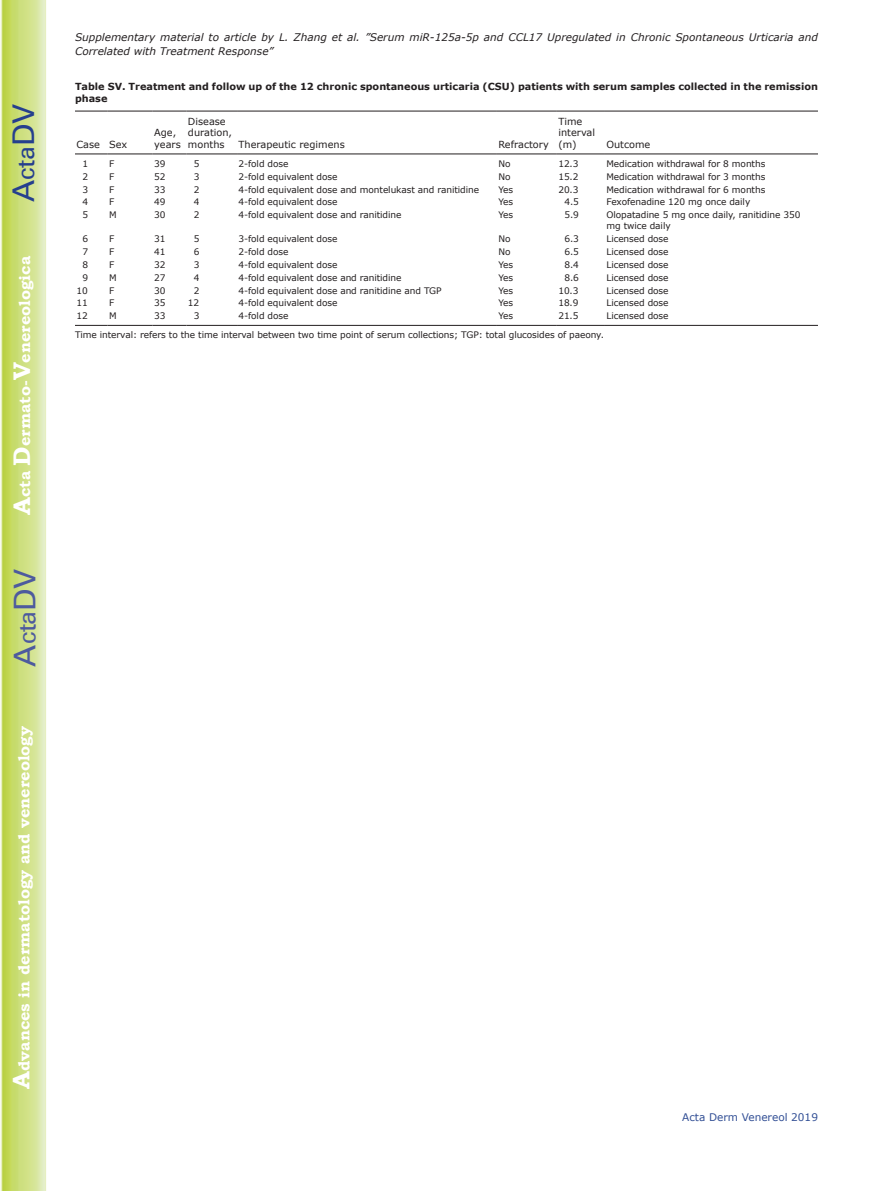
<style>
.page{position:relative;width:893px;height:1191px;background:#fff}
.page>*{position:absolute;margin:0;border:0;box-sizing:border-box;transform-origin:0 0}
.t1{font:30px "Univers";color:#4d5a9e}
.t2{font:30px "Univers";color:#253f8e}
.t3{font:700 15.75px "Bookman Old Style";color:#fff}
.t4{font:italic 10.5px/13.5px "Verdana";color:#231f20}
.t5{font:10.5px "Verdana";color:#324f95}
.t6{font:700 9.75px/11.7px "Verdana";color:#231f20}
.t7{font:9.75px/11.7px "Verdana";color:#231f20}
.t8{font:9px/10.8px "Verdana";letter-spacing:-.01em;color:#231f20}
.s1{font-size:24px}
</style>
<div class="page">
<svg style="left:1px;top:0;width:45px;height:1191px;background:#cfe084"></svg>
<hr style="left:75px;top:111px;width:33px;height:1px;background:#231f20">
<hr style="left:108px;top:111px;width:45px;height:1px;background:#231f20">
<hr style="left:153px;top:111px;width:33px;height:1px;background:#231f20">
<hr style="left:186px;top:111px;width:51px;height:1px;background:#231f20">
<hr style="left:237px;top:111px;width:260px;height:1px;background:#231f20">
<hr style="left:497px;top:111px;width:60px;height:1px;background:#231f20">
<hr style="left:557px;top:111px;width:48px;height:1px;background:#231f20">
<hr style="left:605px;top:111px;width:213px;height:1px;background:#231f20">
<hr style="left:75px;top:154px;width:33px;height:1px;background:#231f20">
<hr style="left:108px;top:154px;width:45px;height:1px;background:#231f20">
<hr style="left:153px;top:154px;width:33px;height:1px;background:#231f20">
<hr style="left:186px;top:154px;width:51px;height:1px;background:#231f20">
<hr style="left:237px;top:154px;width:260px;height:1px;background:#231f20">
<hr style="left:497px;top:154px;width:60px;height:1px;background:#231f20">
<hr style="left:557px;top:154px;width:48px;height:1px;background:#231f20">
<hr style="left:605px;top:154px;width:213px;height:1px;background:#231f20">
<hr style="left:75px;top:325px;width:33px;height:1px;background:#231f20">
<hr style="left:108px;top:325px;width:45px;height:1px;background:#231f20">
<hr style="left:153px;top:325px;width:33px;height:1px;background:#231f20">
<hr style="left:186px;top:325px;width:51px;height:1px;background:#231f20">
<hr style="left:237px;top:325px;width:260px;height:1px;background:#231f20">
<hr style="left:497px;top:325px;width:60px;height:1px;background:#231f20">
<hr style="left:557px;top:325px;width:48px;height:1px;background:#231f20">
<hr style="left:605px;top:325px;width:213px;height:1px;background:#231f20">
<h1 class="t2" style="left:6px;top:202px;width:100px;rotate:-90deg">A<span class="s1">cta</span>DV</h1>
<h2 class="t3" style="left:15px;top:515px;width:260px;rotate:-90deg"><span class="s1">A</span>cta <span class="s1">D</span>ermato-<span class="s1">V</span>enereologica</h2>
<h1 class="t1" style="left:7px;top:666px;width:100px;rotate:-90deg">A<span class="s1">cta</span>DV</h1>
<h2 class="t3" style="left:15px;top:1088px;width:364px;rotate:-90deg"><span class="s1">A</span>dvances in dermatology and venereology</h2>
<p class="t4" style="left:75px;top:31px;width:744px">Supplementary material to article by L. Zhang et al. ”Serum miR-125a-5p and CCL17 Upregulated in Chronic Spontaneous Urticaria and<br>Correlated with Treatment Response”</p>
<p class="t6" style="left:75px;top:80px;width:744px">Table SV. Treatment and follow up of the 12 chronic spontaneous urticaria (CSU) patients with serum samples collected in the remission phase</p>
<p class="t7" style="left:76px;top:138px;width:52px">Case Sex</p>
<p class="t7" style="left:154px;top:127px;width:28px">Age, years</p>
<p class="t7" style="left:188px;top:115px;width:46px">Disease duration, months</p>
<p class="t7" style="left:558px;top:115px;width:38px">Time interval (m)</p>
<p class="t7" style="left:239px;top:138px;width:108px">Therapeutic regimens</p>
<p class="t7" style="left:498px;top:138px;width:52px">Refractory</p>
<p class="t7" style="left:606px;top:138px;width:45px">Outcome</p>
<p class="t8" style="left:82px;top:158px;width:7px">1</p>
<p class="t8" style="left:109px;top:158px;width:7px">F</p>
<p class="t8" style="left:154px;top:158px;width:13px">39</p>
<p class="t8" style="left:194px;top:158px;width:7px">5</p>
<p class="t8" style="left:239px;top:158px;width:51px">2-fold dose</p>
<p class="t8" style="left:498px;top:158px;width:14px">No</p>
<p class="t8" style="left:558px;top:158px;width:22px">12.3</p>
<p class="t8" style="left:606px;top:158px;width:160px">Medication withdrawal for 8 months</p>
<p class="t8" style="left:82px;top:171px;width:7px">2</p>
<p class="t8" style="left:109px;top:171px;width:7px">F</p>
<p class="t8" style="left:154px;top:171px;width:13px">52</p>
<p class="t8" style="left:194px;top:171px;width:7px">3</p>
<p class="t8" style="left:239px;top:171px;width:100px">2-fold equivalent dose</p>
<p class="t8" style="left:498px;top:171px;width:14px">No</p>
<p class="t8" style="left:558px;top:171px;width:22px">15.2</p>
<p class="t8" style="left:606px;top:171px;width:160px">Medication withdrawal for 3 months</p>
<p class="t8" style="left:82px;top:184px;width:7px">3</p>
<p class="t8" style="left:109px;top:184px;width:7px">F</p>
<p class="t8" style="left:154px;top:184px;width:13px">33</p>
<p class="t8" style="left:194px;top:184px;width:7px">2</p>
<p class="t8" style="left:239px;top:184px;width:242px">4-fold equivalent dose and montelukast and ranitidine</p>
<p class="t8" style="left:498px;top:184px;width:16px">Yes</p>
<p class="t8" style="left:558px;top:184px;width:22px">20.3</p>
<p class="t8" style="left:606px;top:184px;width:160px">Medication withdrawal for 6 months</p>
<p class="t8" style="left:82px;top:197px;width:7px">4</p>
<p class="t8" style="left:109px;top:197px;width:7px">F</p>
<p class="t8" style="left:154px;top:197px;width:13px">49</p>
<p class="t8" style="left:194px;top:197px;width:7px">4</p>
<p class="t8" style="left:239px;top:197px;width:100px">4-fold equivalent dose</p>
<p class="t8" style="left:498px;top:197px;width:16px">Yes</p>
<p class="t8" style="left:564px;top:197px;width:16px">4.5</p>
<p class="t8" style="left:606px;top:197px;width:145px">Fexofenadine 120 mg once daily</p>
<p class="t8" style="left:82px;top:210px;width:7px">5</p>
<p class="t8" style="left:109px;top:210px;width:9px">M</p>
<p class="t8" style="left:154px;top:210px;width:13px">30</p>
<p class="t8" style="left:194px;top:210px;width:7px">2</p>
<p class="t8" style="left:239px;top:210px;width:164px">4-fold equivalent dose and ranitidine</p>
<p class="t8" style="left:498px;top:210px;width:16px">Yes</p>
<p class="t8" style="left:564px;top:210px;width:16px">5.9</p>
<p class="t8" style="left:606px;top:210px;width:195px">Olopatadine 5 mg once daily, ranitidine 350 mg twice daily</p>
<p class="t8" style="left:82px;top:233px;width:7px">6</p>
<p class="t8" style="left:109px;top:233px;width:7px">F</p>
<p class="t8" style="left:154px;top:233px;width:13px">31</p>
<p class="t8" style="left:194px;top:233px;width:7px">5</p>
<p class="t8" style="left:239px;top:233px;width:100px">3-fold equivalent dose</p>
<p class="t8" style="left:498px;top:233px;width:14px">No</p>
<p class="t8" style="left:564px;top:233px;width:16px">6.3</p>
<p class="t8" style="left:606px;top:233px;width:64px">Licensed dose</p>
<p class="t8" style="left:82px;top:246px;width:7px">7</p>
<p class="t8" style="left:109px;top:246px;width:7px">F</p>
<p class="t8" style="left:154px;top:246px;width:13px">41</p>
<p class="t8" style="left:194px;top:246px;width:7px">6</p>
<p class="t8" style="left:239px;top:246px;width:51px">2-fold dose</p>
<p class="t8" style="left:498px;top:246px;width:14px">No</p>
<p class="t8" style="left:564px;top:246px;width:16px">6.5</p>
<p class="t8" style="left:606px;top:246px;width:64px">Licensed dose</p>
<p class="t8" style="left:82px;top:259px;width:7px">8</p>
<p class="t8" style="left:109px;top:259px;width:7px">F</p>
<p class="t8" style="left:154px;top:259px;width:13px">32</p>
<p class="t8" style="left:194px;top:259px;width:7px">3</p>
<p class="t8" style="left:239px;top:259px;width:100px">4-fold equivalent dose</p>
<p class="t8" style="left:498px;top:259px;width:16px">Yes</p>
<p class="t8" style="left:564px;top:259px;width:16px">8.4</p>
<p class="t8" style="left:606px;top:259px;width:64px">Licensed dose</p>
<p class="t8" style="left:82px;top:272px;width:7px">9</p>
<p class="t8" style="left:109px;top:272px;width:9px">M</p>
<p class="t8" style="left:154px;top:272px;width:13px">27</p>
<p class="t8" style="left:194px;top:272px;width:7px">4</p>
<p class="t8" style="left:239px;top:272px;width:164px">4-fold equivalent dose and ranitidine</p>
<p class="t8" style="left:498px;top:272px;width:16px">Yes</p>
<p class="t8" style="left:564px;top:272px;width:16px">8.6</p>
<p class="t8" style="left:606px;top:272px;width:64px">Licensed dose</p>
<p class="t8" style="left:77px;top:285px;width:13px">10</p>
<p class="t8" style="left:109px;top:285px;width:7px">F</p>
<p class="t8" style="left:154px;top:285px;width:13px">30</p>
<p class="t8" style="left:194px;top:285px;width:7px">2</p>
<p class="t8" style="left:239px;top:285px;width:205px">4-fold equivalent dose and ranitidine and TGP</p>
<p class="t8" style="left:498px;top:285px;width:16px">Yes</p>
<p class="t8" style="left:558px;top:285px;width:22px">10.3</p>
<p class="t8" style="left:606px;top:285px;width:64px">Licensed dose</p>
<p class="t8" style="left:77px;top:298px;width:13px">11</p>
<p class="t8" style="left:109px;top:298px;width:7px">F</p>
<p class="t8" style="left:154px;top:298px;width:13px">35</p>
<p class="t8" style="left:188px;top:298px;width:13px">12</p>
<p class="t8" style="left:239px;top:298px;width:100px">4-fold equivalent dose</p>
<p class="t8" style="left:498px;top:298px;width:16px">Yes</p>
<p class="t8" style="left:558px;top:298px;width:22px">18.9</p>
<p class="t8" style="left:606px;top:298px;width:64px">Licensed dose</p>
<p class="t8" style="left:77px;top:310px;width:13px">12</p>
<p class="t8" style="left:109px;top:310px;width:9px">M</p>
<p class="t8" style="left:154px;top:310px;width:13px">33</p>
<p class="t8" style="left:194px;top:310px;width:7px">3</p>
<p class="t8" style="left:239px;top:310px;width:51px">4-fold dose</p>
<p class="t8" style="left:498px;top:310px;width:16px">Yes</p>
<p class="t8" style="left:558px;top:310px;width:22px">21.5</p>
<p class="t8" style="left:606px;top:310px;width:64px">Licensed dose</p>
<p class="t8" style="left:75px;top:329px;width:530px">Time interval: refers to the time interval between two time point of serum collections; TGP: total glucosides of paeony.</p>
<p class="t5" style="left:682px;top:1109px;width:137px">Acta Derm Venereol 2019</p>
</div>
